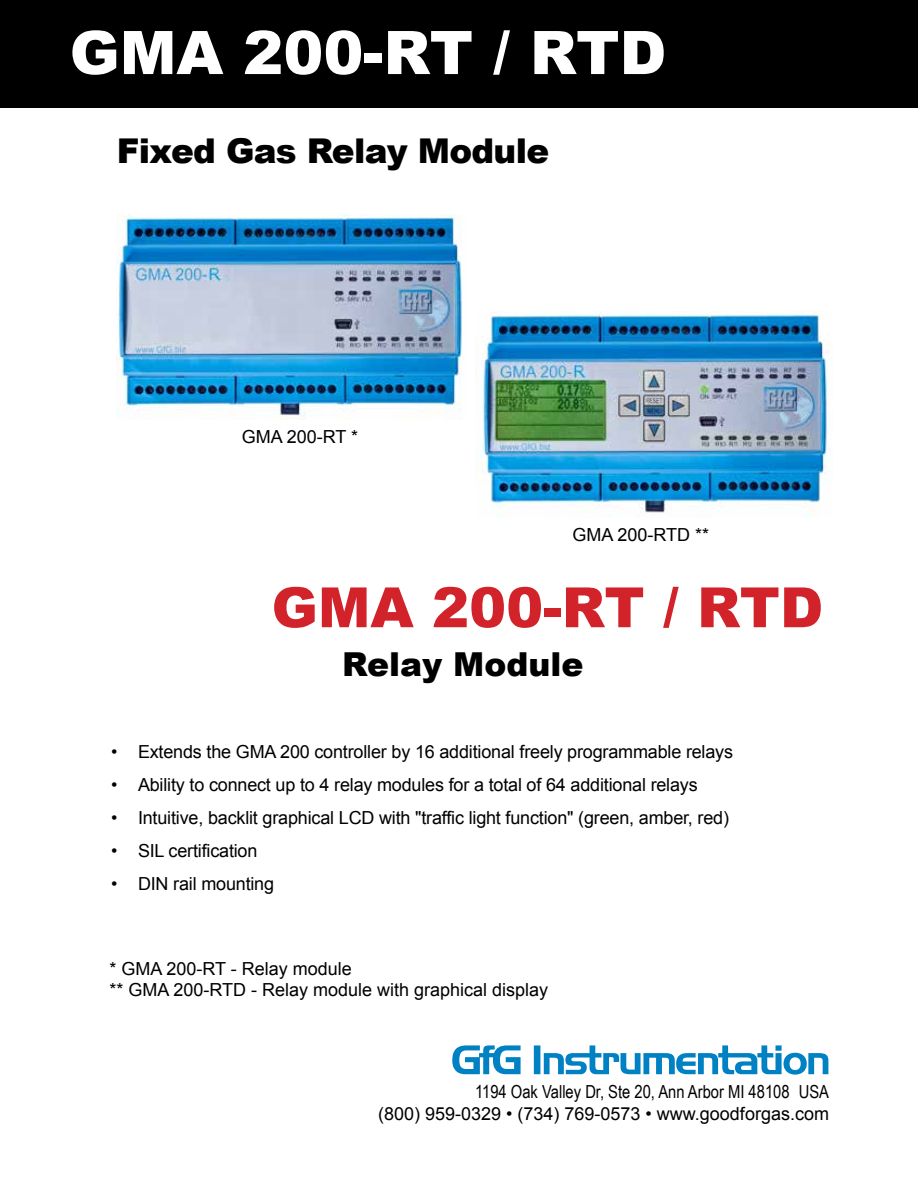
<style>
.page{position:relative;width:918px;height:1188px;background:#fff}
.page>*{position:absolute;margin:0;border:0;box-sizing:border-box;transform-origin:0 0}
.t1{font:900 60.15px "Arial";color:#fff}
.t2{font:900 55.5px "Arial";color:#d2232a}
.t3{font:900 34.2px "Arial";letter-spacing:-.02em;color:#000}
.t4{font:900 33px "Arial";color:#000}
.t5{font:18px/21.6px "Arial";letter-spacing:-.01em;color:#000}
.t6{font:18px "Arial Narrow";color:#000}
</style>
<div class="page">
<div style="left:0;top:1px;width:918px;height:107px;background:#000"></div>
<svg style="left:452px;top:1045px;width:376px;height:30px"></svg>
<img style="left:117px;top:214px;width:346px;height:205px">
<img style="left:478px;top:311px;width:352px;height:206px">
<h1 class="t1" style="left:70px;top:9px;width:598px">GMA 200-RT / RTD</h1>
<h3 class="t3" style="left:117px;top:126px;width:434px">Fixed Gas Relay Module</h3>
<p class="t5" style="left:242px;top:426px;width:118px">GMA 200-RT *</p>
<p class="t5" style="left:573px;top:524px;width:138px">GMA 200-RTD **</p>
<h2 class="t2" style="left:272px;top:567px;width:553px">GMA 200-RT / RTD</h2>
<h3 class="t4" style="left:342px;top:640px;width:243px">Relay Module</h3>
<p class="t5" style="left:111px;top:741px;width:624px">• Extends the GMA 200 controller by 16 additional freely programmable relays</p>
<p class="t5" style="left:111px;top:774px;width:588px">• Ability to connect up to 4 relay modules for a total of 64 additional relays</p>
<p class="t5" style="left:111px;top:807px;width:620px">• Intuitive, backlit graphical LCD with "traffic light function" (green, amber, red)</p>
<p class="t5" style="left:111px;top:840px;width:148px">• SIL certification</p>
<p class="t5" style="left:111px;top:873px;width:165px">• DIN rail mounting</p>
<p class="t5" style="left:110px;top:958px;width:440px">* GMA 200-RT - Relay module<br>** GMA 200-RTD - Relay module with graphical display</p>
<p class="t6" style="left:475px;top:1078px;width:355px">1194 Oak Valley Dr, Ste 20, Ann Arbor MI 48108 USA</p>
<p class="t5" style="left:378px;top:1103px;width:452px">(800) 959-0329 • (734) 769-0573 • www.goodforgas.com</p>
</div>
